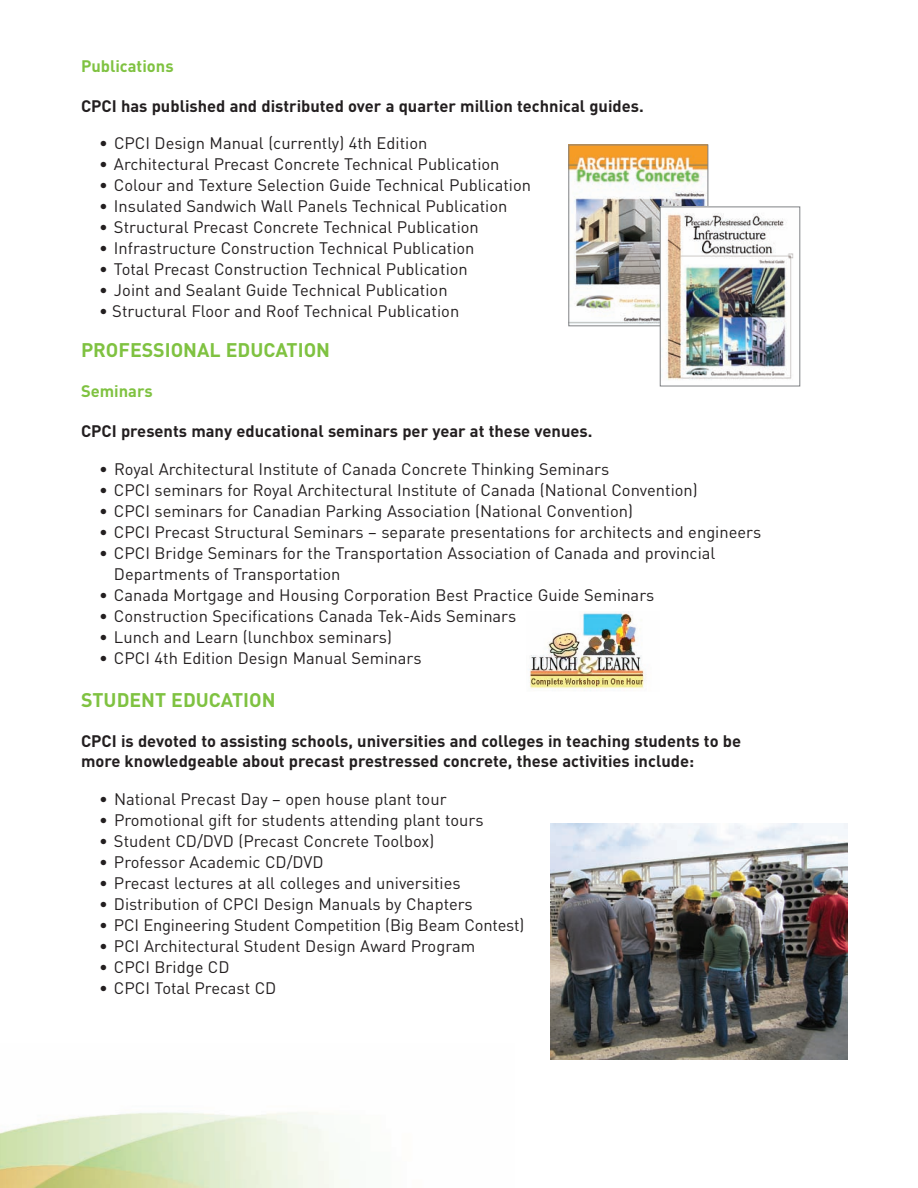
<style>
.page{position:relative;width:918px;height:1188px;background:#fff}
.page>*{position:absolute;margin:0;border:0;box-sizing:border-box;transform-origin:0 0}
.t1{font:700 19.5px "DIN";color:#7fc241}
.t2{font:16.5px/21px "DIN";color:#231f20}
.t3{font:700 16.5px/19.8px "DIN";color:#231f20}
.t4{font:700 16.5px "DIN";color:#7fc241}
</style>
<div class="page">
<img style="left:529px;top:611px;width:116px;height:80px">
<img style="left:0;top:1112px;width:349px;height:76px">
<img style="left:551px;top:824px;width:297px;height:236px">
<img style="left:570px;top:147px;width:136px;height:177px">
<div style="left:568px;top:145px;width:140px;height:181px;border:1px solid #808285"></div>
<img style="left:662px;top:209px;width:132px;height:171px">
<div style="left:660px;top:207px;width:140px;height:179px;border:1px solid #808285"></div>
<p class="t4" style="left:81px;top:56px;width:94px">Publications</p>
<p class="t3" style="left:81px;top:96px;width:564px">CPCI has published and distributed over a quarter million technical guides.</p>
<p class="t2" style="left:99px;top:133px;width:330px">• CPCI Design Manual (currently) 4th Edition</p>
<p class="t2" style="left:99px;top:154px;width:402px">• Architectural Precast Concrete Technical Publication</p>
<p class="t2" style="left:99px;top:175px;width:434px">• Colour and Texture Selection Guide Technical Publication</p>
<p class="t2" style="left:99px;top:196px;width:410px">• Insulated Sandwich Wall Panels Technical Publication</p>
<p class="t2" style="left:99px;top:217px;width:381px">• Structural Precast Concrete Technical Publication</p>
<p class="t2" style="left:99px;top:238px;width:377px">• Infrastructure Construction Technical Publication</p>
<p class="t2" style="left:99px;top:259px;width:370px">• Total Precast Construction Technical Publication</p>
<p class="t2" style="left:99px;top:280px;width:350px">• Joint and Sealant Guide Technical Publication</p>
<p class="t2" style="left:99px;top:301px;width:362px">• Structural Floor and Roof Technical Publication</p>
<p class="t1" style="left:81px;top:338px;width:251px">PROFESSIONAL EDUCATION</p>
<p class="t4" style="left:81px;top:382px;width:73px">Seminars</p>
<p class="t3" style="left:81px;top:422px;width:513px">CPCI presents many educational seminars per year at these venues.</p>
<p class="t2" style="left:99px;top:459px;width:512px">• Royal Architectural Institute of Canada Concrete Thinking Seminars</p>
<p class="t2" style="left:99px;top:480px;width:600px">• CPCI seminars for Royal Architectural Institute of Canada (National Convention)</p>
<p class="t2" style="left:99px;top:501px;width:535px">• CPCI seminars for Canadian Parking Association (National Convention)</p>
<p class="t2" style="left:99px;top:522px;width:664px">• CPCI Precast Structural Seminars – separate presentations for architects and engineers</p>
<p class="t2" style="left:114px;top:543px;width:603px;text-indent:-15px">• CPCI Bridge Seminars for the Transportation Association of Canada and provincial<br>Departments of Transportation</p>
<p class="t2" style="left:99px;top:585px;width:557px">• Canada Mortgage and Housing Corporation Best Practice Guide Seminars</p>
<p class="t2" style="left:99px;top:606px;width:419px">• Construction Specifications Canada Tek-Aids Seminars</p>
<p class="t2" style="left:99px;top:627px;width:294px">• Lunch and Learn (lunchbox seminars)</p>
<p class="t2" style="left:99px;top:648px;width:324px">• CPCI 4th Edition Design Manual Seminars</p>
<p class="t1" style="left:81px;top:689px;width:196px">STUDENT EDUCATION</p>
<p class="t3" style="left:81px;top:732px;width:662px">CPCI is devoted to assisting schools, universities and colleges in teaching students to be more knowledgeable about precast prestressed concrete, these activities include:</p>
<p class="t2" style="left:99px;top:789px;width:349px">• National Precast Day – open house plant tour</p>
<p class="t2" style="left:99px;top:810px;width:386px">• Promotional gift for students attending plant tours</p>
<p class="t2" style="left:99px;top:831px;width:337px">• Student CD/DVD (Precast Concrete Toolbox)</p>
<p class="t2" style="left:99px;top:852px;width:226px">• Professor Academic CD/DVD</p>
<p class="t2" style="left:99px;top:873px;width:363px">• Precast lectures at all colleges and universities</p>
<p class="t2" style="left:99px;top:894px;width:375px">• Distribution of CPCI Design Manuals by Chapters</p>
<p class="t2" style="left:99px;top:915px;width:427px">• PCI Engineering Student Competition (Big Beam Contest)</p>
<p class="t2" style="left:99px;top:936px;width:378px">• PCI Architectural Student Design Award Program</p>
<p class="t2" style="left:99px;top:957px;width:132px">• CPCI Bridge CD</p>
<p class="t2" style="left:99px;top:978px;width:179px">• CPCI Total Precast CD</p>
</div>
